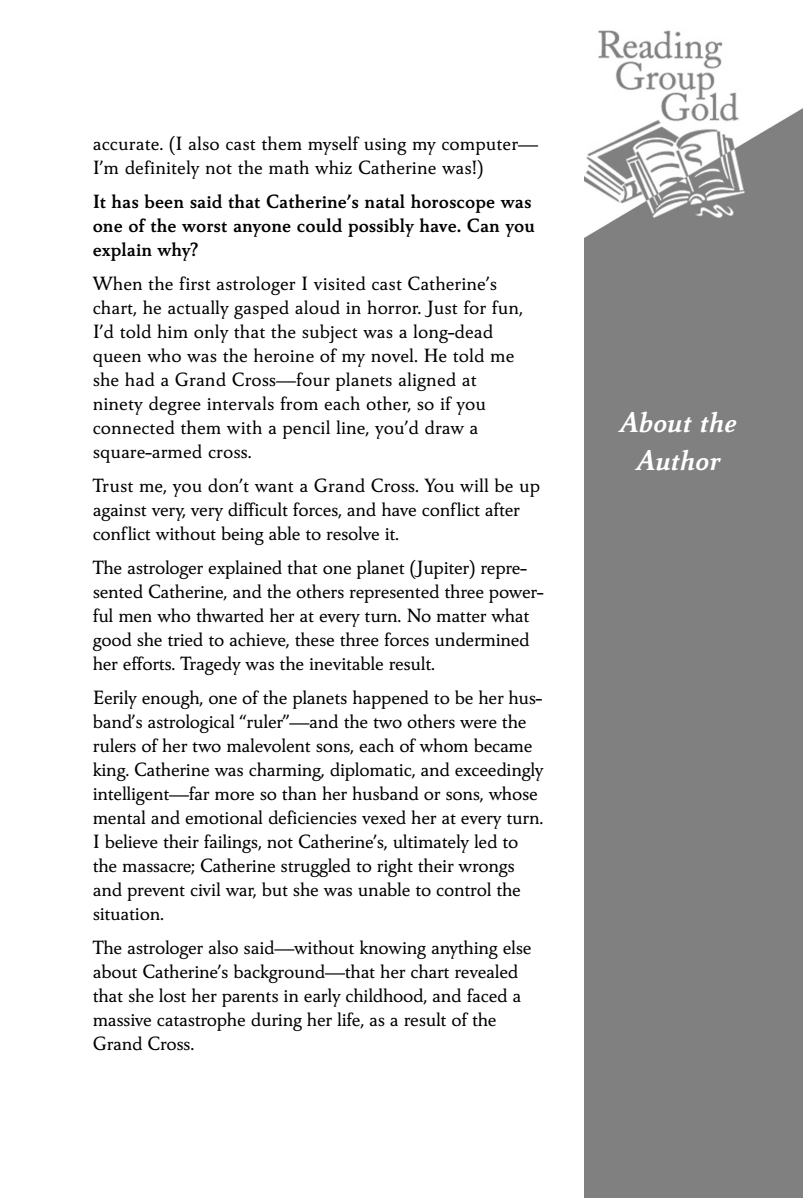
<style>
.page{position:relative;width:803px;height:1198px;background:#fff}
.page>*{position:absolute;margin:0;border:0;box-sizing:border-box;transform-origin:0 0}
.t1{font:italic 700 30px/38px "Carre Noir Std";color:#fff;text-align:center}
.t2{font:500 20px/24px "Carre Noir Std";letter-spacing:-.015em;color:#000}
.t3{font:700 20px/24px "Carre Noir Std";color:#000}
</style>
<div class="page">
<img style="left:584px;top:30px;width:219px;height:1168px">
<p class="t2" style="left:93px;top:134px;width:447px">accurate. (I also cast them myself using my computer—<br>I’m definitely not the math whiz Catherine was!)</p>
<p class="t3" style="left:93px;top:192px;width:444px">It has been said that Catherine’s natal horoscope was one of the worst anyone could possibly have. Can you explain why?</p>
<p class="t2" style="left:93px;top:274px;width:432px">When the first astrologer I visited cast Catherine’s chart, he actually gasped aloud in horror. Just for fun, I’d told him only that the subject was a long-dead queen who was the heroine of my novel. He told me she had a Grand Cross—four planets aligned at ninety degree intervals from each other, so if you connected them with a pencil line, you’d draw a square-armed cross.</p>
<p class="t2" style="left:93px;top:476px;width:449px">Trust me, you don’t want a Grand Cross. You will be up against very, very difficult forces, and have conflict after conflict without being able to resolve it.</p>
<p class="t2" style="left:93px;top:558px;width:452px">The astrologer explained that one planet (Jupiter) repre&shy;sented Catherine, and the others represented three power&shy;ful men who thwarted her at every turn. No matter what good she tried to achieve, these three forces undermined her efforts. Tragedy was the inevitable result.</p>
<p class="t2" style="left:93px;top:688px;width:452px">Eerily enough, one of the planets happened to be her hus&shy;band’s astrological “ruler”—and the two others were the rulers of her two malevolent sons, each of whom became king. Catherine was charming, diplomatic, and exceedingly intelligent—far more so than her husband or sons, whose mental and emotional deficiencies vexed her at every turn.<br>I believe their failings, not Catherine’s, ultimately led to the massacre; Catherine struggled to right their wrongs and prevent civil war, but she was unable to control the situation.</p>
<p class="t2" style="left:93px;top:937px;width:440px">The astrologer also said—without knowing anything else about Catherine’s background—that her chart revealed that she lost her parents in early childhood, and faced a massive catastrophe during her life, as a result of the Grand Cross.</p>
<h1 class="t1" style="left:619px;top:407px;width:119px">About the<br>Author</h1>
</div>
